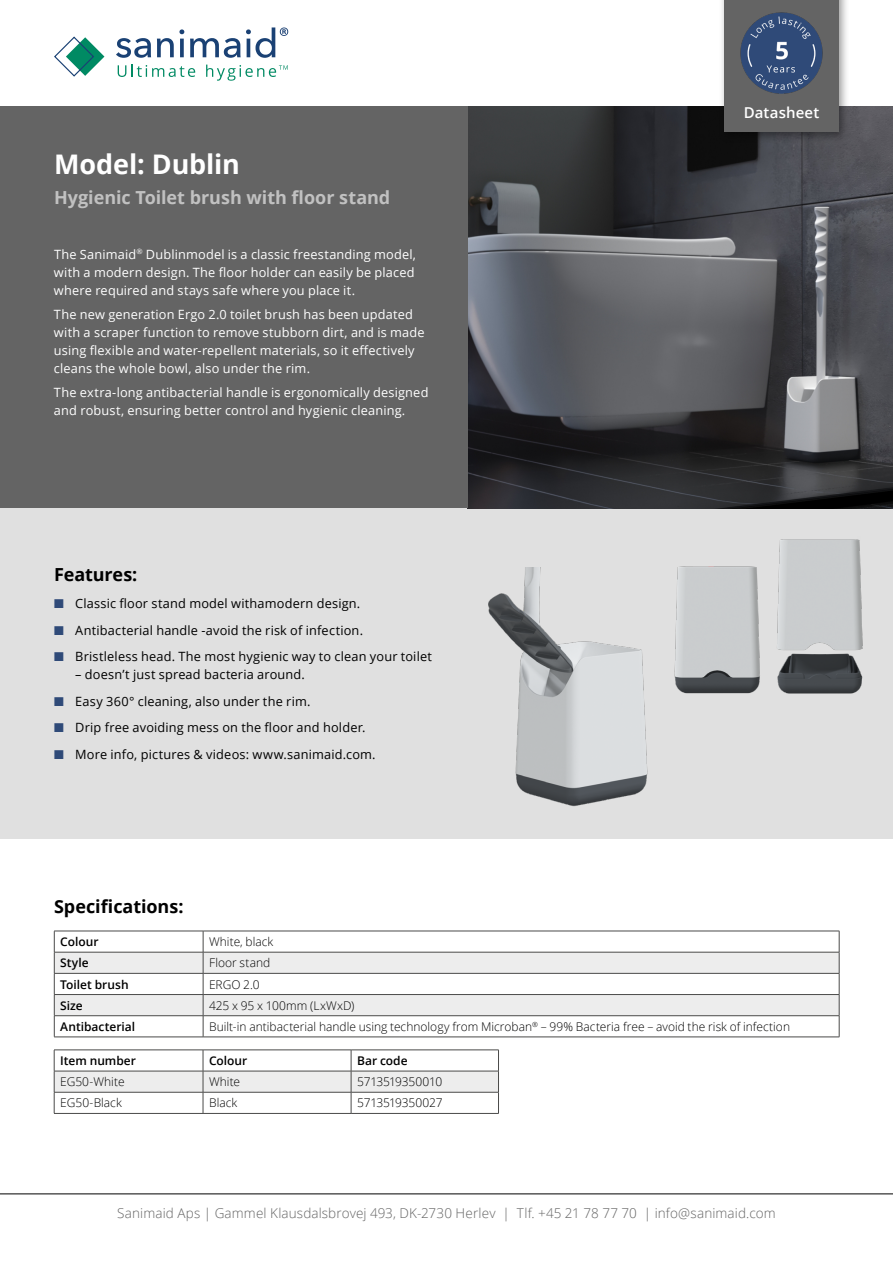
<style>
.page{position:relative;width:893px;height:1263px;background:#fff}
.page>*{position:absolute;margin:0;border:0;box-sizing:border-box;transform-origin:0 0}
.t1{font:700 27px "Open Sans";letter-spacing:-.005em;color:#fff}
.t2{font:700 18px "Open Sans";color:#c1c1c1}
.t3{font:700 18px "Open Sans";letter-spacing:-.005em;color:#000}
.t4{font:600 15px "Open Sans";letter-spacing:.01em;color:#fff}
.t5{font:300 13.5px "Open Sans";letter-spacing:.01em;color:#646464}
.t6{font:12.75px/18px "Open Sans";letter-spacing:.015em;color:#fff}
.t7{font:12.75px "Open Sans";letter-spacing:.015em;color:#000}
.t8{font:300 12px "Open Sans";color:#000}
.t9{font:600 12px "Open Sans";color:#000}
.t10{font:300 12px "Open Sans";letter-spacing:-.02em;color:#000}
.s1{color:#2f4a78}
</style>
<div class="page">
<div style="left:0;top:489px;width:893px;height:350px;background:#e0e0e0"></div>
<img style="left:468px;top:106px;width:425px;height:402px">
<hr style="left:0;top:1193px;width:893px;height:1px;background:#000">
<div style="left:0;top:106px;width:468px;height:402px;background:#646464"></div>
<div style="left:55px;top:953px;width:784px;height:20px;background:#ededed"></div>
<svg style="left:55px;top:974px;width:784px;height:63px"></svg>
<hr style="left:54px;top:931px;width:149px;height:1px;background:#4a4a49">
<hr style="left:203px;top:931px;width:636px;height:1px;background:#4a4a49">
<hr style="left:54px;top:952px;width:149px;height:1px;background:#4a4a49">
<hr style="left:203px;top:952px;width:636px;height:1px;background:#4a4a49">
<hr style="left:54px;top:973px;width:149px;height:1px;background:#4a4a49">
<hr style="left:203px;top:973px;width:636px;height:1px;background:#4a4a49">
<hr style="left:54px;top:994px;width:149px;height:1px;background:#4a4a49">
<hr style="left:203px;top:994px;width:636px;height:1px;background:#4a4a49">
<hr style="left:54px;top:1015px;width:149px;height:1px;background:#4a4a49">
<svg style="left:54px;top:931px;width:1px;height:106px"></svg>
<hr style="left:203px;top:1015px;width:636px;height:1px;background:#4a4a49">
<svg style="left:203px;top:931px;width:1px;height:106px"></svg>
<svg style="left:839px;top:931px;width:1px;height:106px"></svg>
<hr style="left:54px;top:1037px;width:149px;height:1px;background:#4a4a49">
<hr style="left:203px;top:1037px;width:636px;height:1px;background:#4a4a49">
<hr style="left:54px;top:1049px;width:149px;height:1px;background:#4a4a49">
<hr style="left:203px;top:1049px;width:148px;height:1px;background:#4a4a49">
<hr style="left:351px;top:1049px;width:148px;height:1px;background:#4a4a49">
<svg style="left:54px;top:1050px;width:445px;height:63px"></svg>
<hr style="left:54px;top:1113px;width:149px;height:1px;background:#4a4a49">
<hr style="left:203px;top:1113px;width:148px;height:1px;background:#4a4a49">
<hr style="left:351px;top:1113px;width:148px;height:1px;background:#4a4a49">
<div style="left:718px;top:0;width:131px;height:144px;background:#000;opacity:.4"></div>
<div style="left:724px;top:0;width:115px;height:131px;background:#646464"></div>
<img style="left:741px;top:12px;width:82px;height:82px">
<svg style="left:116px;top:38px;width:35px;height:20px"></svg>
<svg style="left:157px;top:29px;width:27px;height:28px"></svg>
<svg style="left:190px;top:27px;width:98px;height:31px"></svg>
<svg style="left:54px;top:36px;width:50px;height:41px"></svg>
<svg style="left:118px;top:65px;width:8px;height:12px"></svg>
<svg style="left:132px;top:65px;width:63px;height:12px"></svg>
<svg style="left:206px;top:65px;width:82px;height:16px"></svg>
<img style="left:674px;top:566px;width:76px;height:128px">
<img style="left:750px;top:539px;width:113px;height:155px">
<img style="left:488px;top:568px;width:160px;height:239px">
<h1 class="t1" style="left:54px;top:145px;width:187px">Model: Dublin</h1>
<h2 class="t2" style="left:54px;top:185px;width:338px">Hygienic Toilet brush with floor stand</h2>
<p class="t6" style="left:54px;top:245px;width:364px;text-align:justify">The Sanimaid<sup>®</sup> Dublinmodel is a classic freestanding model, with a modern design. The floor holder can easily be placed where required and stays safe where you place it.</p>
<p class="t6" style="left:54px;top:305px;width:372px">The new generation Ergo 2.0 toilet brush has been updated with a scraper function to remove stubborn dirt, and is made using flexible and water-repellent materials, so it effectively cleans the whole bowl, also under the rim.</p>
<p class="t6" style="left:54px;top:383px;width:376px">The extra-long antibacterial handle is ergonomically designed and robust, ensuring better control and hygienic cleaning.</p>
<h2 class="t3" style="left:54px;top:562px;width:85px">Features:</h2>
<p class="t7" style="left:54px;top:595px;width:308px"><span class="s1">■</span> Classic floor stand model withamodern design.</p>
<p class="t7" style="left:54px;top:621px;width:311px"><span class="s1">■</span> Antibacterial handle -avoid the risk of infection.</p>
<p class="t7" style="left:54px;top:648px;width:379px"><span class="s1">■</span> Bristleless head. The most hygienic way to clean your toilet</p>
<p class="t7" style="left:75px;top:666px;width:231px">– doesn’t just spread bacteria around.</p>
<p class="t7" style="left:54px;top:692px;width:258px"><span class="s1">■</span> Easy 360° cleaning, also under the rim.</p>
<p class="t7" style="left:54px;top:719px;width:313px"><span class="s1">■</span> Drip free avoiding mess on the floor and holder.</p>
<p class="t7" style="left:54px;top:745px;width:323px"><span class="s1">■</span> More info, pictures &amp; videos: www.sanimaid.com.</p>
<p class="t4" style="left:744px;top:102px;width:77px">Datasheet</p>
<h2 class="t3" style="left:54px;top:894px;width:131px">Specifications:</h2>
<p class="t9" style="left:60px;top:933px;width:40px">Colour</p>
<p class="t8" style="left:209px;top:933px;width:66px">White, black</p>
<p class="t9" style="left:60px;top:955px;width:30px">Style</p>
<p class="t8" style="left:209px;top:955px;width:63px">Floor stand</p>
<p class="t9" style="left:60px;top:976px;width:70px">Toilet brush</p>
<p class="t8" style="left:209px;top:976px;width:52px">ERGO 2.0</p>
<p class="t9" style="left:60px;top:997px;width:24px">Size</p>
<p class="t8" style="left:209px;top:997px;width:147px">425 x 95 x 100mm (LxWxD)</p>
<p class="t9" style="left:60px;top:1018px;width:76px">Antibacterial</p>
<p class="t8" style="left:209px;top:1018px;width:582px">Built-in antibacterial handle using technology from Microban<sup>®</sup> – 99% Bacteria free – avoid the risk of infection</p>
<p class="t9" style="left:60px;top:1052px;width:77px">Item number</p>
<p class="t9" style="left:209px;top:1052px;width:40px">Colour</p>
<p class="t9" style="left:357px;top:1052px;width:52px">Bar code</p>
<p class="t8" style="left:60px;top:1074px;width:66px">EG50-White</p>
<p class="t8" style="left:209px;top:1074px;width:33px">White</p>
<p class="t10" style="left:357px;top:1074px;width:87px">5713519350010</p>
<p class="t8" style="left:60px;top:1095px;width:63px">EG50-Black</p>
<p class="t8" style="left:209px;top:1095px;width:30px">Black</p>
<p class="t10" style="left:357px;top:1095px;width:87px">5713519350027</p>
<p class="t5" style="left:117px;top:1204px;width:660px">Sanimaid Aps | Gammel Klausdalsbrovej 493, DK-2730 Herlev | Tlf. +45 21 78 77 70 | info@sanimaid.com</p>
</div>
